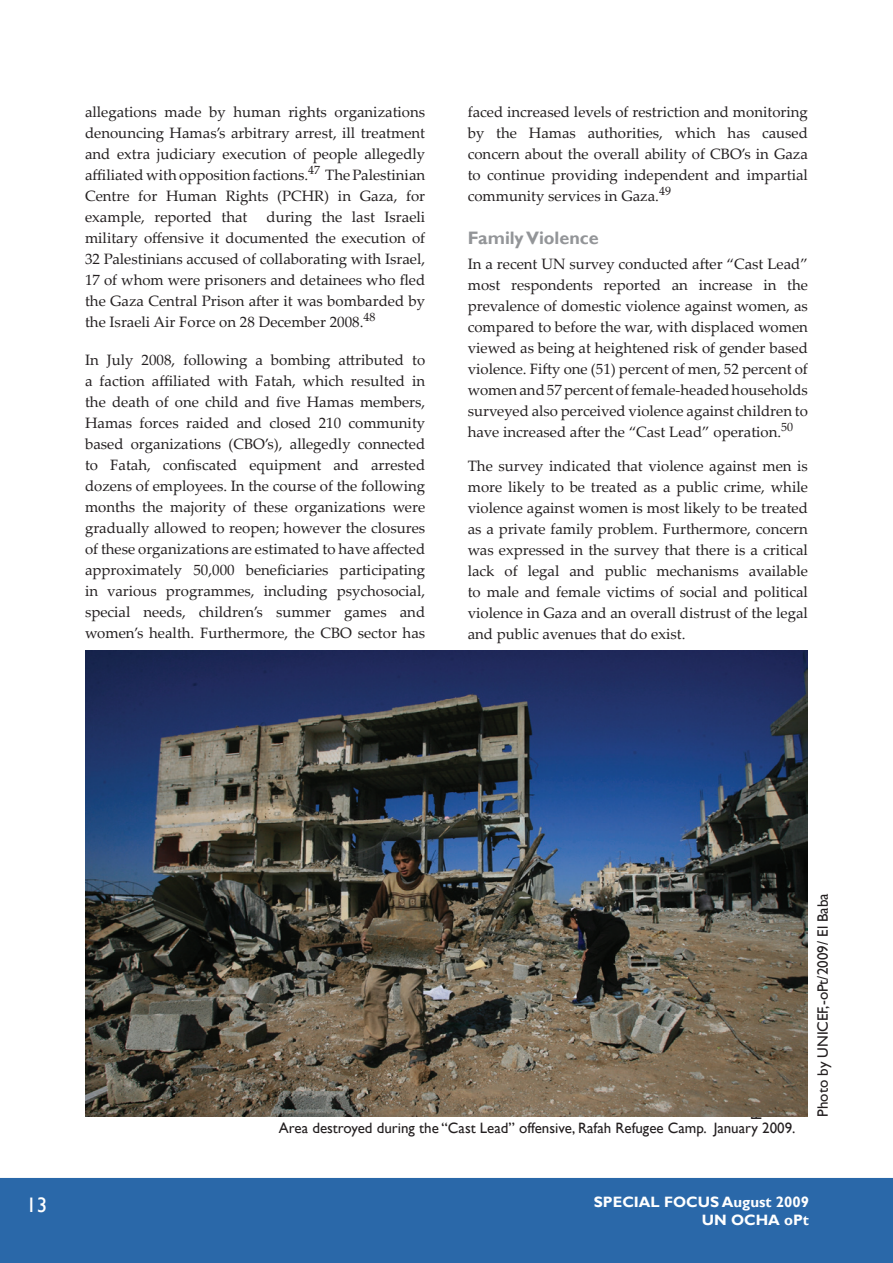
<style>
.page{position:relative;width:893px;height:1263px;background:#fff}
.page>*{position:absolute;margin:0;border:0;box-sizing:border-box;transform-origin:0 0}
.t1{font:21px "Gill Sans";color:#fff}
.t2{font:700 18px "Gill Sans";color:#939598}
.t3{font:15px/21px "Palatino Linotype";color:#231f20;text-align:justify}
.t4{font:15px "Gill Sans";color:#231f20}
.t5{font:700 15px/18px "Gill Sans";color:#fff;text-align:right}
</style>
<div class="page">
<div style="left:0;top:1178px;width:893px;height:85px;background:#2a68a9"></div>
<img style="left:85px;top:651px;width:723px;height:466px">
<p class="t3" style="left:85px;top:101px;width:342px">allegations made by human rights organizations denouncing Hamas’s arbitrary arrest, ill treatment and extra judiciary execution of people allegedly affiliated with opposition factions.<sup>47</sup> The Palestinian Centre for Human Rights (PCHR) in Gaza, for example, reported that</p>
<p class="t3" style="left:85px;top:206px;width:342px;text-indent:181px">during the last Israeli military offensive it documented the execution of 32 Palestinians accused of collaborating with Israel, 17 of whom were prisoners and detainees who fled the Gaza Central Prison after it was bombarded by the Israeli Air Force on 28 December 2008.<sup>48</sup></p>
<p class="t3" style="left:85px;top:349px;width:342px">In July 2008, following a bombing attributed to a faction affiliated with Fatah, which resulted in the death of one child and five Hamas members, Hamas forces raided and closed 210 community based organizations (CBO’s), allegedly connected to Fatah, confiscated equipment and arrested dozens of employees. In the course of the following months the majority of these organizations were gradually allowed to reopen; however the closures of these organizations are estimated to have affected approximately 50,000 beneficiaries participating in various programmes, including psychosocial, special needs, children’s summer games and women’s health. Furthermore, the CBO sector has</p>
<p class="t3" style="left:468px;top:101px;width:342px">faced increased levels of restriction and monitoring by the Hamas authorities, which has caused concern about the overall ability of CBO’s in Gaza to continue providing independent and impartial community services in Gaza.<sup>49</sup></p>
<p class="t2" style="left:468px;top:227px;width:133px">Family Violence</p>
<p class="t3" style="left:468px;top:253px;width:342px">In a recent UN survey conducted after “Cast Lead” most respondents reported an increase in the prevalence of domestic violence against women, as compared to before the war, with displaced women viewed as being at heightened risk of gender based violence. Fifty one (51) percent of men, 52 percent of women and 57 percent of female-headed households surveyed also perceived violence against children to have increased after the “Cast Lead” operation.<sup>50</sup></p>
<p class="t3" style="left:468px;top:455px;width:342px">The survey indicated that violence against men is more likely to be treated as a public crime, while violence against women is most likely to be treated as a private family problem. Furthermore, concern was expressed in the survey that there is a critical lack of legal and public mechanisms available to male and female victims of social and political violence in Gaza and an overall distrust of the legal and public avenues that do exist.</p>
<h1 class="t1" style="left:26px;top:1192px;width:22px">13</h1>
<p class="t4" style="left:279px;top:1119px;width:518px">Area destroyed during the “Cast Lead” offensive, Rafah Refugee Camp. January 2009.</p>
<p class="t4" style="left:814px;top:1117px;width:225px;rotate:-90deg">Photo by UNICEF,-oPt/2009/ El Baba</p>
<p class="t5" style="left:594px;top:1194px;width:217px">SPECIAL FOCUS August 2009<br>UN OCHA oPt</p>
</div>
